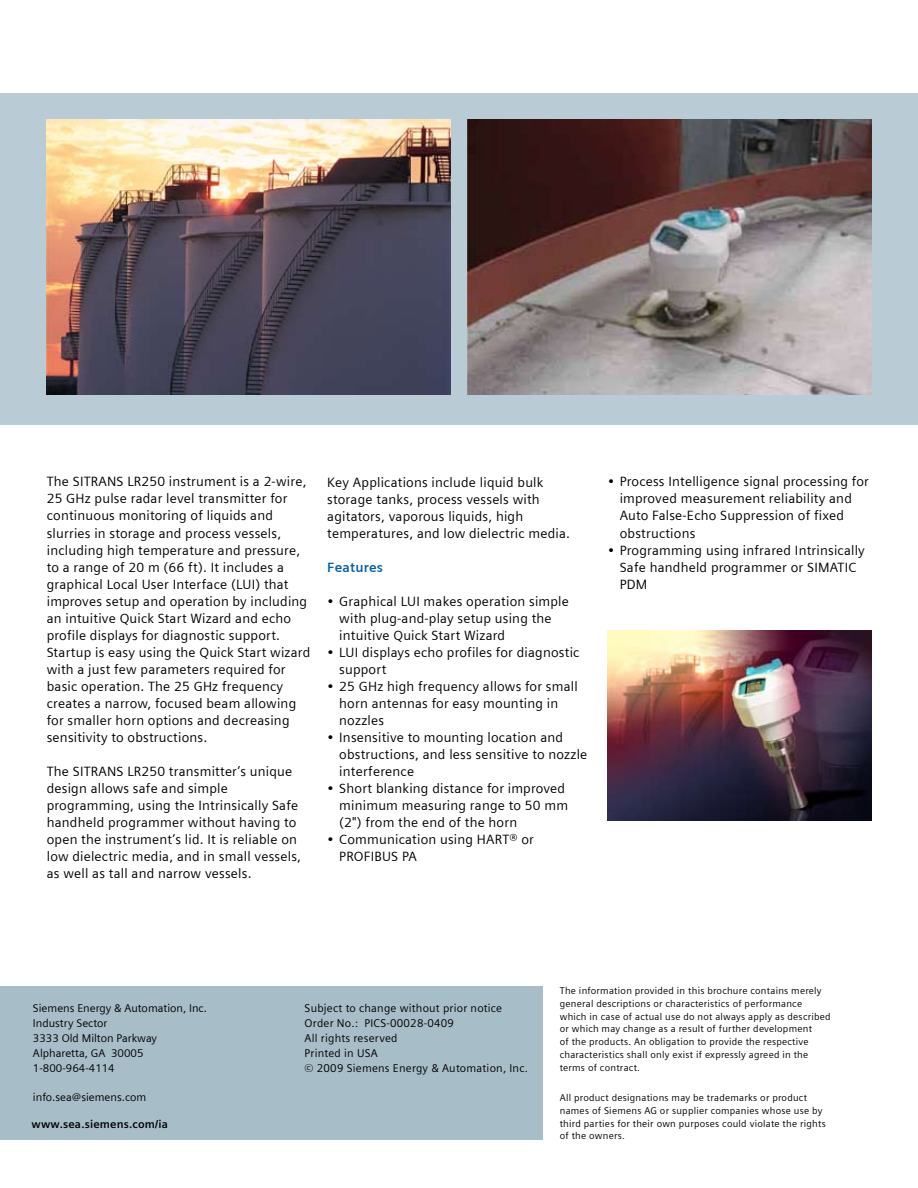
<style>
.page{position:relative;width:918px;height:1188px;background:#fff}
.page>*{position:absolute;margin:0;border:0;box-sizing:border-box;transform-origin:0 0}
.t1{font:13.5px/17px "Siemens Sans";letter-spacing:.015em;color:#000}
.t2{font:700 13.5px "Siemens Sans";letter-spacing:.015em;color:#0060af}
.t3{font:11.25px/14.9px "Siemens Sans OT";letter-spacing:.02em;color:#000}
.t4{font:11.25px/14.9px "Siemens Sans";color:#000}
.t5{font:700 11.25px "Siemens Sans OT";letter-spacing:.015em;color:#000}
.t6{font:9.75px/12.8px "Siemens Sans OT";letter-spacing:.025em;color:#000}
</style>
<div class="page">
<div style="left:0;top:987px;width:543px;height:153px;background:#a7bdc8"></div>
<div style="left:0;top:94px;width:918px;height:331px;background:#b9cbd5"></div>
<img style="left:47px;top:119px;width:403px;height:276px">
<img style="left:468px;top:119px;width:403px;height:276px">
<img style="left:608px;top:630px;width:263px;height:191px">
<p class="t1" style="left:47px;top:473px;width:265px">The SITRANS LR250 instrument is a 2-wire, 25 GHz pulse radar level transmitter for continuous monitoring of liquids and slurries in storage and process vessels, including high temperature and pressure, to a range of 20 m (66 ft). It includes a graphical Local User Interface (LUI) that improves setup and operation by including an intuitive Quick Start Wizard and echo profile displays for diagnostic support.<br>Startup is easy using the Quick Start wizard with a just few parameters required for basic operation. The 25 GHz frequency creates a narrow, focused beam allowing for smaller horn options and decreasing sensitivity to obstructions.</p>
<p class="t1" style="left:47px;top:763px;width:256px">The SITRANS LR250 transmitter’s unique design allows safe and simple programming, using the Intrinsically Safe handheld programmer without having to open the instrument’s lid. It is reliable on low dielectric media, and in small vessels, as well as tall and narrow vessels.</p>
<p class="t1" style="left:327px;top:473px;width:244px">Key Applications include liquid bulk storage tanks, process vessels with agitators, vaporous liquids, high temperatures, and low dielectric media.</p>
<p class="t2" style="left:327px;top:559px;width:57px">Features</p>
<p class="t1" style="left:339px;top:593px;width:231px;text-indent:-12px">• Graphical LUI makes operation simple with plug-and-play setup using the intuitive Quick Start Wizard</p>
<p class="t1" style="left:339px;top:644px;width:242px;text-indent:-12px">• LUI displays echo profiles for diagnostic support</p>
<p class="t1" style="left:339px;top:678px;width:240px;text-indent:-12px">• 25 GHz high frequency allows for small horn antennas for easy mounting in nozzles</p>
<p class="t1" style="left:339px;top:729px;width:250px;text-indent:-12px">• Insensitive to mounting location and obstructions, and less sensitive to nozzle interference</p>
<p class="t1" style="left:339px;top:780px;width:230px;text-indent:-12px">• Short blanking distance for improved minimum measuring range to 50 mm (2") from the end of the horn</p>
<p class="t1" style="left:339px;top:831px;width:196px;text-indent:-12px">• Communication using HART® or<br>PROFIBUS PA</p>
<p class="t1" style="left:620px;top:473px;width:251px;text-indent:-12px">• Process Intelligence signal processing for improved measurement reliability and Auto False-Echo Suppression of fixed obstructions</p>
<p class="t1" style="left:620px;top:541px;width:247px;text-indent:-12px">• Programming using infrared Intrinsically<br>Safe handheld programmer or SIMATIC<br>PDM</p>
<p class="t4" style="left:33px;top:1001px;width:176px">Siemens Energy &amp; Automation, Inc.<br>Industry Sector<br>3333 Old Milton Parkway<br>Alpharetta, GA 30005<br>1-800-964-4114</p>
<p class="t4" style="left:33px;top:1090px;width:115px">info.sea@siemens.com</p>
<p class="t5" style="left:32px;top:1118px;width:138px">www.sea.siemens.com/ia</p>
<p class="t3" style="left:305px;top:1001px;width:225px">Subject to change without prior notice<br>Order No.: PICS-00028-0409<br>All rights reserved<br>Printed in USA<br>© 2009 Siemens Energy &amp; Automation, Inc.</p>
<p class="t6" style="left:560px;top:984px;width:272px">The information provided in this brochure contains merely general descriptions or characteristics of performance which in case of actual use do not always apply as described or which may change as a result of further development<br>of the products. An obligation to provide the respective characteristics shall only exist if expressly agreed in the terms of contract.</p>
<p class="t6" style="left:560px;top:1091px;width:268px">All product designations may be trademarks or product names of Siemens AG or supplier companies whose use by third parties for their own purposes could violate the rights of the owners.</p>
</div>
